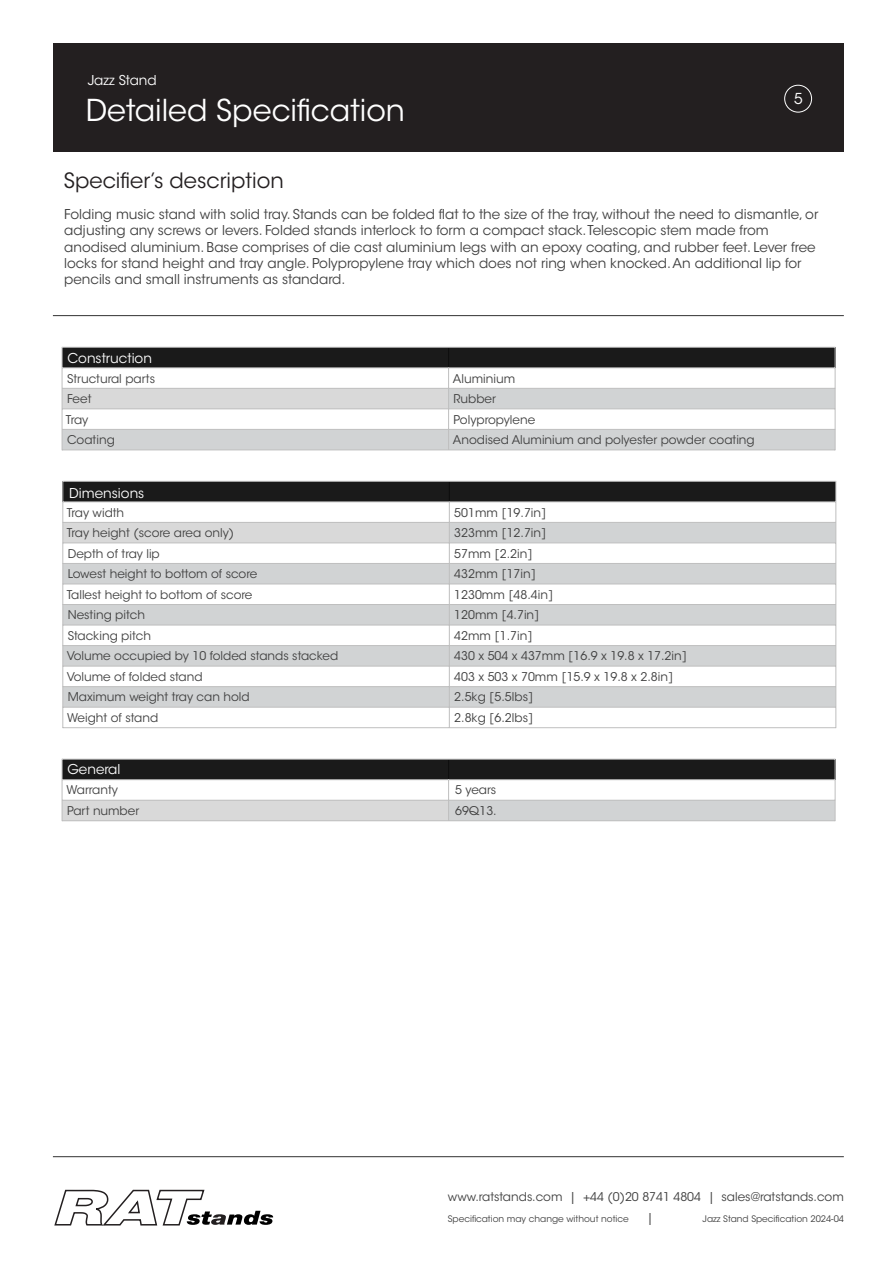
<style>
.page{position:relative;width:893px;height:1263px;background:#fff}
.page>*{position:absolute;margin:0;border:0;box-sizing:border-box;transform-origin:0 0}
.t1{font:30px "ITC Avant Garde Std";color:#fff}
.t2{font:21px "ITC Avant Garde Std";color:#231f20}
.t3{font:15px "ITC Avant Garde Std";color:#fff}
.t4{font:13.5px/16.2px "ITC Avant Garde Std";color:#404040}
.t5{font:13.5px "ITC Avant Garde Std";color:#fff}
.t6{font:12px "ITC Avant Garde Std";color:#404040}
.t7{font:9px "ITC Avant Garde Std";color:#404040}
</style>
<div class="page">
<hr style="left:53px;top:315px;width:791px;height:1px;background:#323232">
<div style="left:62px;top:759px;width:773px;height:21px;background:#1a1a1a"></div>
<div style="left:62px;top:800px;width:387px;height:21px;background:#d9d9d9"></div>
<div style="left:449px;top:800px;width:386px;height:21px;background:#d1d3d4"></div>
<svg style="left:448px;top:760px;width:1px;height:19px"></svg>
<hr style="left:62px;top:759px;width:1px;height:62px;background:#bfbfbf">
<hr style="left:835px;top:759px;width:1px;height:62px;background:#bfbfbf">
<hr style="left:448px;top:780px;width:1px;height:41px;background:#bfbfbf">
<hr style="left:62px;top:759px;width:773px;height:1px;background:#bfbfbf">
<hr style="left:62px;top:779px;width:773px;height:1px;background:#bfbfbf">
<hr style="left:62px;top:800px;width:773px;height:1px;background:#bfbfbf">
<hr style="left:62px;top:820px;width:773px;height:1px;background:#bfbfbf">
<div style="left:62px;top:347px;width:773px;height:21px;background:#1a1a1a"></div>
<svg style="left:63px;top:389px;width:772px;height:61px;fill:#d1d3d4"></svg>
<svg style="left:448px;top:348px;width:1px;height:19px"></svg>
<hr style="left:62px;top:347px;width:1px;height:103px;background:#bfbfbf">
<hr style="left:835px;top:347px;width:1px;height:103px;background:#bfbfbf">
<hr style="left:448px;top:368px;width:1px;height:82px;background:#bfbfbf">
<hr style="left:62px;top:347px;width:773px;height:1px;background:#bfbfbf">
<hr style="left:62px;top:367px;width:773px;height:1px;background:#bfbfbf">
<hr style="left:62px;top:388px;width:773px;height:1px;background:#bfbfbf">
<hr style="left:62px;top:408px;width:773px;height:1px;background:#bfbfbf">
<hr style="left:62px;top:429px;width:773px;height:1px;background:#bfbfbf">
<hr style="left:62px;top:450px;width:773px;height:1px;background:#bfbfbf">
<div style="left:63px;top:481px;width:773px;height:21px;background:#1a1a1a"></div>
<svg style="left:63px;top:523px;width:772px;height:184px;fill:#d1d3d4"></svg>
<svg style="left:449px;top:482px;width:1px;height:19px"></svg>
<hr style="left:62px;top:481px;width:1px;height:247px;background:#bfbfbf">
<hr style="left:835px;top:481px;width:1px;height:247px;background:#bfbfbf">
<hr style="left:449px;top:502px;width:1px;height:226px;background:#bfbfbf">
<hr style="left:63px;top:481px;width:773px;height:1px;background:#bfbfbf">
<hr style="left:63px;top:501px;width:773px;height:1px;background:#bfbfbf">
<hr style="left:63px;top:522px;width:773px;height:1px;background:#bfbfbf">
<hr style="left:63px;top:542px;width:773px;height:1px;background:#bfbfbf">
<hr style="left:63px;top:563px;width:773px;height:1px;background:#bfbfbf">
<hr style="left:63px;top:584px;width:773px;height:1px;background:#bfbfbf">
<hr style="left:63px;top:604px;width:773px;height:1px;background:#bfbfbf">
<hr style="left:63px;top:625px;width:773px;height:1px;background:#bfbfbf">
<hr style="left:63px;top:645px;width:773px;height:1px;background:#bfbfbf">
<hr style="left:63px;top:666px;width:773px;height:1px;background:#bfbfbf">
<hr style="left:63px;top:686px;width:773px;height:1px;background:#bfbfbf">
<hr style="left:63px;top:707px;width:773px;height:1px;background:#bfbfbf">
<hr style="left:63px;top:727px;width:773px;height:1px;background:#bfbfbf">
<div style="left:53px;top:44px;width:791px;height:108px;background:#231f20"></div>
<div style="left:784px;top:85px;width:28px;height:27px;border:1px solid #fff;border-radius:50%"></div>
<svg style="left:54px;top:1189px;width:219px;height:37px"></svg>
<hr style="left:53px;top:1156px;width:791px;height:1px;background:#323232">
<p class="t5" style="left:88px;top:75px;width:71px">Jazz Stand</p>
<h1 class="t1" style="left:86px;top:99px;width:321px">Detailed Specification</h1>
<p class="t3" style="left:794px;top:93px;width:10px">5</p>
<h2 class="t2" style="left:64px;top:173px;width:221px">Specifier’s description</h2>
<p class="t4" style="left:64px;top:208px;width:756px">Folding music stand with solid tray. Stands can be folded flat to the size of the tray, without the need to dismantle, or adjusting any screws or levers. Folded stands interlock to form a compact stack.Telescopic stem made from anodised aluminium. Base comprises of die cast aluminium legs with an epoxy coating, and rubber feet. Lever free locks for stand height and tray angle. Polypropylene tray which does not ring when knocked.An additional lip for pencils and small instruments as standard.</p>
<p class="t5" style="left:67px;top:353px;width:86px">Construction</p>
<p class="t6" style="left:67px;top:374px;width:90px">Structural parts</p>
<p class="t6" style="left:453px;top:374px;width:64px">Aluminium</p>
<p class="t6" style="left:67px;top:394px;width:26px">Feet</p>
<p class="t6" style="left:454px;top:394px;width:44px">Rubber</p>
<p class="t6" style="left:66px;top:415px;width:24px">Tray</p>
<p class="t6" style="left:454px;top:415px;width:83px">Polypropylene</p>
<p class="t6" style="left:67px;top:435px;width:49px">Coating</p>
<p class="t6" style="left:453px;top:435px;width:303px">Anodised Aluminium and polyester powder coating</p>
<p class="t5" style="left:69px;top:488px;width:77px">Dimensions</p>
<p class="t6" style="left:67px;top:508px;width:59px">Tray width</p>
<p class="t6" style="left:454px;top:508px;width:94px">501mm [19.7in]</p>
<p class="t6" style="left:67px;top:528px;width:169px">Tray height (score area only)</p>
<p class="t6" style="left:454px;top:528px;width:94px">323mm [12.7in]</p>
<p class="t6" style="left:68px;top:549px;width:94px">Depth of tray lip</p>
<p class="t6" style="left:454px;top:549px;width:80px">57mm [2.2in]</p>
<p class="t6" style="left:68px;top:569px;width:191px">Lowest height to bottom of score</p>
<p class="t6" style="left:454px;top:569px;width:83px">432mm [17in]</p>
<p class="t6" style="left:67px;top:590px;width:187px">Tallest height to bottom of score</p>
<p class="t6" style="left:454px;top:590px;width:101px">1230mm [48.4in]</p>
<p class="t6" style="left:68px;top:610px;width:79px">Nesting pitch</p>
<p class="t6" style="left:454px;top:610px;width:87px">120mm [4.7in]</p>
<p class="t6" style="left:68px;top:631px;width:85px">Stacking pitch</p>
<p class="t6" style="left:454px;top:631px;width:80px">42mm [1.7in]</p>
<p class="t6" style="left:67px;top:651px;width:273px">Volume occupied by 10 folded stands stacked</p>
<p class="t6" style="left:454px;top:651px;width:234px">430 x 504 x 437mm [16.9 x 19.8 x 17.2in]</p>
<p class="t6" style="left:67px;top:672px;width:137px">Volume of folded stand</p>
<p class="t6" style="left:454px;top:672px;width:220px">403 x 503 x 70mm [15.9 x 19.8 x 2.8in]</p>
<p class="t6" style="left:68px;top:692px;width:184px">Maximum weight tray can hold</p>
<p class="t6" style="left:454px;top:692px;width:81px">2.5kg [5.5lbs]</p>
<p class="t6" style="left:67px;top:713px;width:92px">Weight of stand</p>
<p class="t6" style="left:454px;top:713px;width:81px">2.8kg [6.2lbs]</p>
<p class="t5" style="left:67px;top:764px;width:55px">General</p>
<p class="t6" style="left:67px;top:785px;width:53px">Warranty</p>
<p class="t6" style="left:455px;top:785px;width:43px">5 years</p>
<p class="t6" style="left:67px;top:806px;width:74px">Part number</p>
<p class="t6" style="left:455px;top:806px;width:43px">69Q13.</p>
<p class="t6" style="left:448px;top:1192px;width:397px">www.ratstands.com | +44 (0)20 8741 4804 | sales@ratstands.com</p>
<p class="t7" style="left:703px;top:1215px;width:143px">Jazz Stand Specification 2024-04</p>
<p class="t7" style="left:448px;top:1215px;width:183px">Specification may change without notice</p>
<p class="t6" style="left:647px;top:1213px;width:8px">|</p>
</div>
